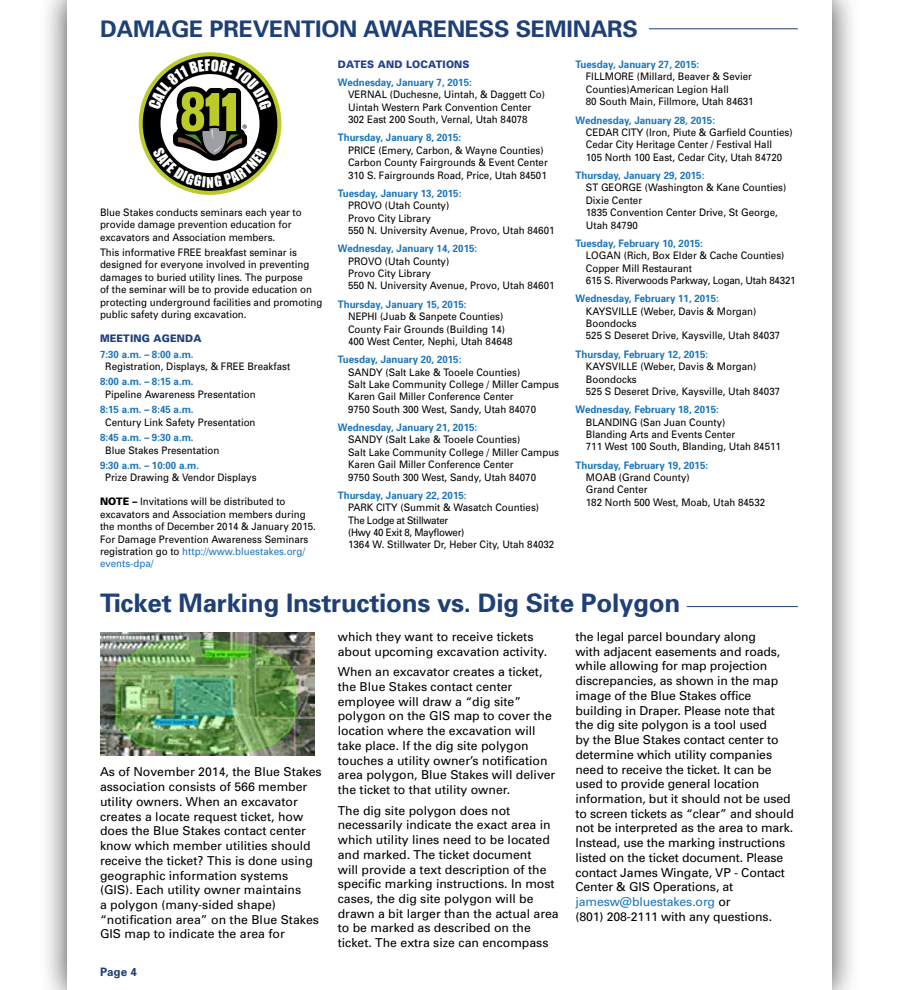
<style>
.page{position:relative;width:900px;height:990px;background:#fff}
.page>*{position:absolute;margin:0;border:0;box-sizing:border-box;transform-origin:0 0}
.t1{font:700 25.5px "Univers";letter-spacing:-.01em;color:#1f3f77}
.t2{font:700 22.88px "Univers";letter-spacing:-.01em;color:#1f3f77}
.t3{font:12.25px/14.8px "Univers";color:#000}
.t4{font:700 11.62px "Univers";color:#1f3f77}
.t5{font:10.38px/12.4px "Univers";color:#000;scale:.94 1}
.t6{font:700 10.38px "Univers";color:#1c75bc;scale:.94 1}
.t7{font:900 10.38px "Univers";letter-spacing:.02em;color:#25408f;scale:.94 1}
.t8{font:900 10.38px "Univers";letter-spacing:.02em;color:#1f3f77;scale:.94 1}
.s1{font-weight:900}
.s2{color:#1c75bc}
</style>
<div class="page">
<div style="left:40px;top:0;width:821px;height:990px;background:#000;opacity:.75"></div>
<div style="left:68px;top:0;width:764px;height:990px;background:#fff"></div>
<hr style="left:649px;top:28px;width:149px;height:1px;background:#1f3f77">
<hr style="left:687px;top:606px;width:111px;height:1px;background:#1f3f77">
<img style="left:100px;top:632px;width:214px;height:124px">
<svg style="left:139px;top:52px;width:142px;height:143px"></svg>
<h2 class="t2" style="left:100px;top:14px;width:540px">DAMAGE PREVENTION AWARENESS SEMINARS</h2>
<p class="t7" style="left:338px;top:58px;width:142px">DATES AND LOCATIONS</p>
<p class="t6" style="left:338px;top:76px;width:144px">Wednesday, January 7, 2015:</p>
<p class="t5" style="left:348px;top:88px;width:211px">VERNAL (Duchesne, Uintah, &amp; Daggett Co)<br>Uintah Western Park Convention Center<br>302 East 200 South, Vernal, Utah 84078</p>
<p class="t6" style="left:338px;top:131px;width:133px">Thursday, January 8, 2015:</p>
<p class="t5" style="left:348px;top:144px;width:214px">PRICE (Emery, Carbon, &amp; Wayne Counties)<br>Carbon County Fairgrounds &amp; Event Center<br>310 S. Fairgrounds Road, Price, Utah 84501</p>
<p class="t6" style="left:338px;top:186px;width:133px">Tuesday, January 13, 2015:</p>
<p class="t5" style="left:348px;top:199px;width:221px">PROVO (Utah County)<br>Provo City Library<br>550 N. University Avenue, Provo, Utah 84601</p>
<p class="t6" style="left:338px;top:242px;width:150px">Wednesday, January 14, 2015:</p>
<p class="t5" style="left:348px;top:255px;width:221px">PROVO (Utah County)<br>Provo City Library<br>550 N. University Avenue, Provo, Utah 84601</p>
<p class="t6" style="left:338px;top:297px;width:139px">Thursday, January 15, 2015:</p>
<p class="t5" style="left:348px;top:310px;width:177px">NEPHI (Juab &amp; Sanpete Counties)<br>County Fair Grounds (Building 14)<br>400 West Center, Nephi, Utah 84648</p>
<p class="t6" style="left:338px;top:353px;width:133px">Tuesday, January 20, 2015:</p>
<p class="t5" style="left:348px;top:365px;width:226px">SANDY (Salt Lake &amp; Tooele Counties)<br>Salt Lake Community College / Miller Campus Karen Gail Miller Conference Center<br>9750 South 300 West, Sandy, Utah 84070</p>
<p class="t6" style="left:338px;top:421px;width:150px">Wednesday, January 21, 2015:</p>
<p class="t5" style="left:348px;top:433px;width:226px">SANDY (Salt Lake &amp; Tooele Counties)<br>Salt Lake Community College / Miller Campus Karen Gail Miller Conference Center<br>9750 South 300 West, Sandy, Utah 84070</p>
<p class="t6" style="left:338px;top:488px;width:139px">Thursday, January 22, 2015:</p>
<p class="t5" style="left:348px;top:501px;width:221px">PARK CITY (Summit &amp; Wasatch Counties)<br>The Lodge at Stillwater<br>(Hwy 40 Exit 8, Mayflower)<br>1364 W. Stillwater Dr, Heber City, Utah 84032</p>
<p class="t6" style="left:576px;top:58px;width:133px">Tuesday, January 27, 2015:</p>
<p class="t5" style="left:586px;top:70px;width:180px">FILLMORE (Millard, Beaver &amp; Sevier<br>Counties)American Legion Hall<br>80 South Main, Fillmore, Utah 84631</p>
<p class="t6" style="left:576px;top:113px;width:150px">Wednesday, January 28, 2015:</p>
<p class="t5" style="left:586px;top:126px;width:221px">CEDAR CITY (Iron, Piute &amp; Garfield Counties)<br>Cedar City Heritage Center / Festival Hall<br>105 North 100 East, Cedar City, Utah 84720</p>
<p class="t6" style="left:576px;top:169px;width:139px">Thursday, January 29, 2015:</p>
<p class="t5" style="left:586px;top:181px;width:215px">ST GEORGE (Washington &amp; Kane Counties)<br>Dixie Center<br>1835 Convention Center Drive, St George,<br>Utah 84790</p>
<p class="t6" style="left:576px;top:236px;width:137px">Tuesday, February 10, 2015:</p>
<p class="t5" style="left:586px;top:249px;width:225px">LOGAN (Rich, Box Elder &amp; Cache Counties)<br>Copper Mill Restaurant<br>615 S. Riverwoods Parkway, Logan, Utah 84321</p>
<p class="t6" style="left:576px;top:292px;width:154px">Wednesday, February 11, 2015:</p>
<p class="t5" style="left:586px;top:305px;width:208px">KAYSVILLE (Weber, Davis &amp; Morgan)<br>Boondocks<br>525 S Deseret Drive, Kaysville, Utah 84037</p>
<p class="t6" style="left:576px;top:347px;width:143px">Thursday, February 12, 2015:</p>
<p class="t5" style="left:586px;top:360px;width:208px">KAYSVILLE (Weber, Davis &amp; Morgan)<br>Boondocks<br>525 S Deseret Drive, Kaysville, Utah 84037</p>
<p class="t6" style="left:576px;top:403px;width:154px">Wednesday, February 18, 2015:</p>
<p class="t5" style="left:586px;top:416px;width:209px">BLANDING (San Juan County)<br>Blanding Arts and Events Center<br>711 West 100 South, Blanding, Utah 84511</p>
<p class="t6" style="left:576px;top:458px;width:143px">Thursday, February 19, 2015:</p>
<p class="t5" style="left:586px;top:471px;width:192px">MOAB (Grand County)<br>Grand Center<br>182 North 500 West, Moab, Utah 84532</p>
<p class="t5" style="left:100px;top:206px;width:216px">Blue Stakes conducts seminars each year to provide damage prevention education for excavators and Association members.</p>
<p class="t5" style="left:100px;top:246px;width:238px">This informative FREE breakfast seminar is designed for everyone involved in preventing damages to buried utility lines. The purpose<br>of the seminar will be to provide education on protecting underground facilities and promoting public safety during excavation.</p>
<p class="t8" style="left:100px;top:332px;width:109px">MEETING AGENDA</p>
<p class="t6" style="left:100px;top:347px;width:101px">7:30 a.m. – 8:00 a.m.</p>
<p class="t5" style="left:105px;top:360px;width:198px">Registration, Displays, &amp; FREE Breakfast</p>
<p class="t6" style="left:100px;top:375px;width:101px">8:00 a.m. – 8:15 a.m.</p>
<p class="t5" style="left:105px;top:388px;width:162px">Pipeline Awareness Presentation</p>
<p class="t6" style="left:100px;top:403px;width:101px">8:15 a.m. – 8:45 a.m.</p>
<p class="t5" style="left:105px;top:416px;width:162px">Century Link Safety Presentation</p>
<p class="t6" style="left:100px;top:431px;width:101px">8:45 a.m. – 9:30 a.m.</p>
<p class="t5" style="left:105px;top:443px;width:123px">Blue Stakes Presentation</p>
<p class="t6" style="left:100px;top:459px;width:107px">9:30 a.m. – 10:00 a.m.</p>
<p class="t5" style="left:105px;top:471px;width:163px">Prize Drawing &amp; Vendor Displays</p>
<p class="t5" style="left:100px;top:495px;width:231px"><span class="s1">NOTE –</span> Invitations will be distributed to excavators and Association members during the months of December 2014 &amp; January 2015.<br>For Damage Prevention Awareness Seminars registration go to <span class="s2">http://www.bluestakes.org/ events-dpa/</span></p>
<h1 class="t1" style="left:100px;top:587px;width:582px">Ticket Marking Instructions vs. Dig Site Polygon</h1>
<p class="t3" style="left:100px;top:765px;width:223px">As of November 2014, the Blue Stakes association consists of 566 member utility owners. When an excavator creates a locate request ticket, how does the Blue Stakes contact center know which member utilities should receive the ticket? This is done using geographic information systems (GIS). Each utility owner maintains<br>a polygon (many-sided shape) “notification area” on the Blue Stakes GIS map to indicate the area for</p>
<p class="t4" style="left:100px;top:964px;width:38px">Page 4</p>
<p class="t3" style="left:338px;top:629px;width:211px">which they want to receive tickets about upcoming excavation activity.</p>
<p class="t3" style="left:338px;top:664px;width:219px">When an excavator creates a ticket, the Blue Stakes contact center employee will draw a “dig site” polygon on the GIS map to cover the location where the excavation will take place. If the dig site polygon touches a utility owner’s notification area polygon, Blue Stakes will deliver the ticket to that utility owner.</p>
<p class="t3" style="left:338px;top:803px;width:223px">The dig site polygon does not necessarily indicate the exact area in which utility lines need to be located and marked. The ticket document<br>will provide a text description of the specific marking instructions. In most cases, the dig site polygon will be drawn a bit larger than the actual area to be marked as described on the ticket. The extra size can encompass</p>
<p class="t3" style="left:576px;top:629px;width:220px">the legal parcel boundary along<br>with adjacent easements and roads, while allowing for map projection discrepancies, as shown in the map image of the Blue Stakes office building in Draper. Please note that the dig site polygon is a tool used<br>by the Blue Stakes contact center to determine which utility companies need to receive the ticket. It can be used to provide general location information, but it should not be used to screen tickets as “clear” and should not be interpreted as the area to mark.<br>Instead, use the marking instructions listed on the ticket document. Please contact James Wingate, VP - Contact Center &amp; GIS Operations, at <span class="s2">jamesw@bluestakes.org</span> or<br>(801) 208-2111 with any questions.</p>
</div>
